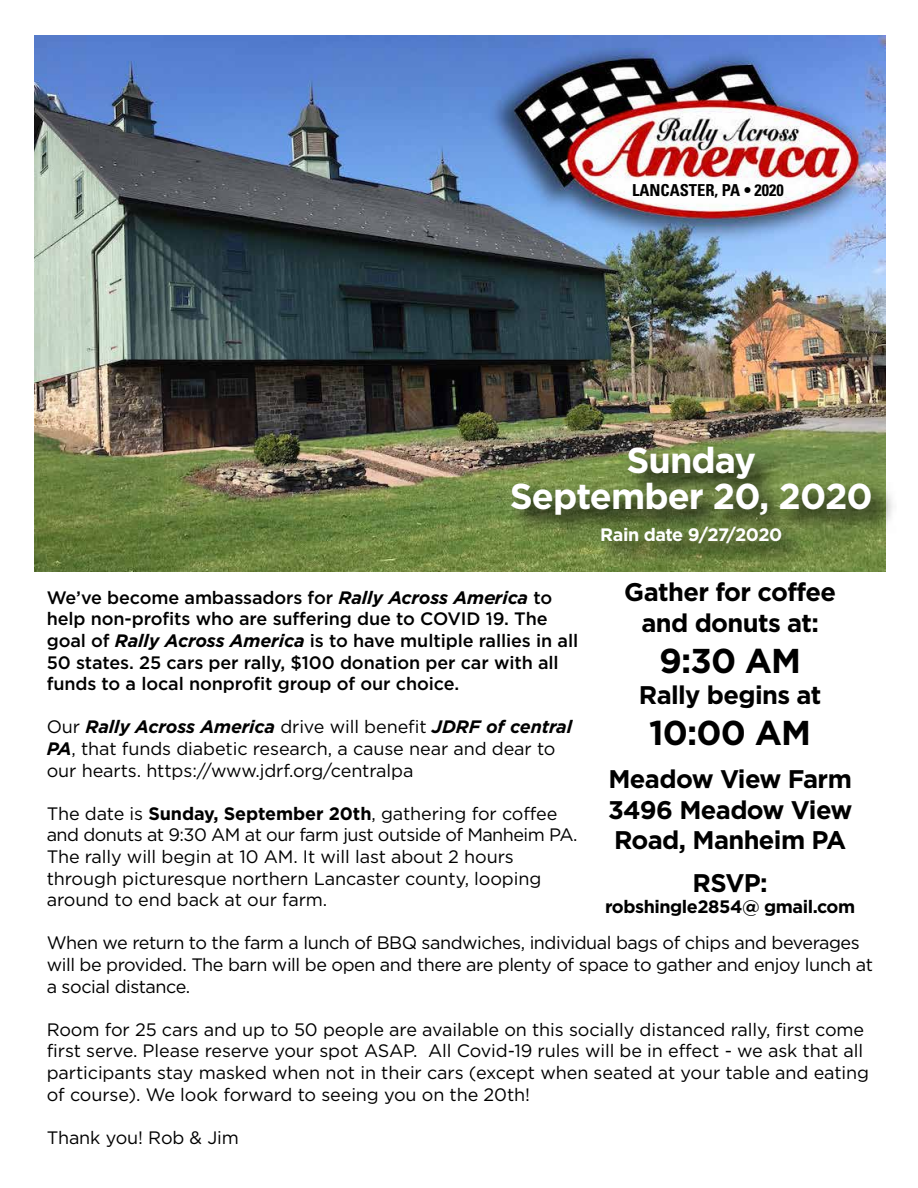
<style>
.page{position:relative;width:918px;height:1188px;background:#fff}
.page>*{position:absolute;margin:0;border:0;box-sizing:border-box;transform-origin:0 0}
.t1{font:700 36px/36px "Gotham";letter-spacing:-.025em;color:#fff;text-align:center}
.t2{font:700 34.5px "Gotham";letter-spacing:-.025em;color:#000}
.t3{font:700 25.5px/30.6px "Gotham";letter-spacing:-.025em;color:#000;text-align:center}
.t4{font:18px/21.6px "Gotham";letter-spacing:-.005em;color:#000}
.t5{font:500 18px/21.6px "Gotham";letter-spacing:-.005em;color:#000}
.t6{font:18px/21.6px "Gotham";letter-spacing:-.025em;color:#000}
.t7{font:700 18px "Gotham";letter-spacing:-.025em;color:#000}
.t8{font:700 18px "Gotham";letter-spacing:-.025em;color:#fff}
.t9{font:700 condensed 16.5px "Univers";color:#000}
.s1{font-weight:700;font-style:italic}
.s2{font-weight:700}
</style>
<div class="page">
<img style="left:34px;top:35px;width:851px;height:536px">
<img style="left:490px;top:431px;width:403px;height:141px">
<p class="t9" style="left:632px;top:180px;width:153px">LANCASTER, PA • 2020</p>
<h1 class="t1" style="left:510px;top:442px;width:365px">Sunday<br>September 20, 2020</h1>
<p class="t8" style="left:600px;top:524px;width:184px">Rain date 9/27/2020</p>
<h3 class="t3" style="left:624px;top:576px;width:213px">Gather for coffee and donuts at:</h3>
<h2 class="t2" style="left:659px;top:641px;width:144px">9:30 AM</h2>
<h3 class="t3" style="left:639px;top:679px;width:184px">Rally begins at</h3>
<h2 class="t2" style="left:649px;top:713px;width:163px">10:00 AM</h2>
<h3 class="t3" style="left:608px;top:763px;width:246px;text-align:justify">Meadow View Farm 3496 Meadow View Road, Manheim PA</h3>
<h3 class="t3" style="left:693px;top:867px;width:77px">RSVP:</h3>
<p class="t7" style="left:605px;top:897px;width:252px">robshingle2854@ gmail.com</p>
<p class="t5" style="left:47px;top:586px;width:533px">We’ve become ambassadors for <span class="s1">Rally Across America</span> to help non-profits who are suffering due to COVID 19. The goal of <span class="s1">Rally Across America</span> is to have multiple rallies in all 50 states. 25 cars per rally, $100 donation per car with all funds to a local nonprofit group of our choice.</p>
<p class="t4" style="left:47px;top:716px;width:527px">Our <span class="s1">Rally Across America</span> drive will benefit <span class="s1">JDRF of central<br>PA</span>, that funds diabetic research, a cause near and dear to our hearts. https://www.jdrf.org/centralpa</p>
<p class="t4" style="left:47px;top:802px;width:532px">The date is <span class="s2">Sunday, September 20th</span>, gathering for coffee and donuts at 9:30 AM at our farm just outside of Manheim PA.<br>The rally will begin at 10 AM. It will last about 2 hours through picturesque northern Lancaster county, looping around to end back at our farm.</p>
<p class="t6" style="left:47px;top:932px;width:828px">When we return to the farm a lunch of BBQ sandwiches, individual bags of chips and beverages will be provided. The barn will be open and there are plenty of space to gather and enjoy lunch at a social distance.</p>
<p class="t4" style="left:47px;top:1018px;width:824px">Room for 25 cars and up to 50 people are available on this socially distanced rally, first come first serve. Please reserve your spot ASAP. All Covid-19 rules will be in effect - we ask that all participants stay masked when not in their cars (except when seated at your table and eating of course). We look forward to seeing you on the 20th!</p>
<p class="t4" style="left:47px;top:1126px;width:194px">Thank you! Rob &amp; Jim</p>
</div>
